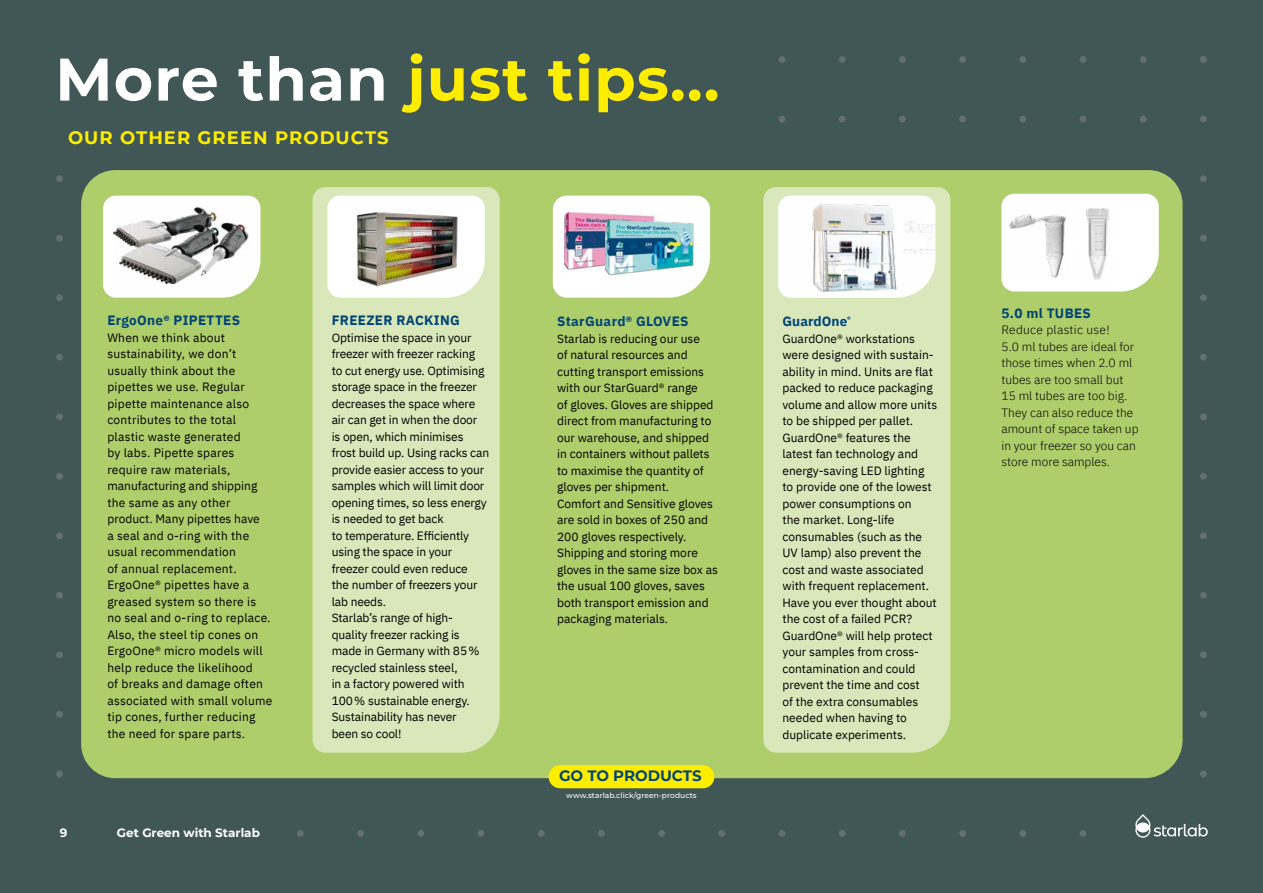
<style>
.page{position:relative;width:1263px;height:893px;background:#415755}
.page>*{position:absolute;margin:0;border:0;box-sizing:border-box;transform-origin:0 0}
.t1{font:700 60px "Montserrat";letter-spacing:.02em;color:#ffed00}
.t2{font:700 18px "Montserrat";letter-spacing:.06em;color:#ffed00}
.t3{font:700 15px "Montserrat";color:#004576}
.t4{font:700 13.5px "IBM Plex Sans";letter-spacing:.025em;color:#004576}
.t5{font:700 13.5px "IBM Plex Sans";letter-spacing:.005em;color:#004576}
.t6{font:12px/16.5px "IBM Plex Sans";color:#000}
.t7{font:12px/16.5px "IBM Plex Sans";letter-spacing:.02em;color:#000}
.t8{font:300 12px/16.5px "IBM Plex Sans";color:#000}
.t9{font:700 12px "Montserrat";color:#fff}
.t10{font:500 7.5px "Montserrat";letter-spacing:.01em;color:#fff}
.s1{color:#fff}
</style>
<div class="page">
<div style="left:779px;top:56px;width:6px;height:7px;background:#62716f;border-radius:50%"></div>
<div style="left:839px;top:56px;width:7px;height:7px;background:#62716f;border-radius:50%"></div>
<div style="left:899px;top:56px;width:7px;height:7px;background:#62716f;border-radius:50%"></div>
<div style="left:959px;top:56px;width:7px;height:7px;background:#62716f;border-radius:50%"></div>
<div style="left:1019px;top:56px;width:7px;height:7px;background:#62716f;border-radius:50%"></div>
<div style="left:1080px;top:56px;width:6px;height:7px;background:#62716f;border-radius:50%"></div>
<div style="left:1140px;top:56px;width:7px;height:7px;background:#62716f;border-radius:50%"></div>
<div style="left:1200px;top:56px;width:7px;height:7px;background:#62716f;border-radius:50%"></div>
<svg style="left:779px;top:116px;width:6px;height:6px"></svg>
<div style="left:839px;top:116px;width:7px;height:6px;background:#62716f;border-radius:50%"></div>
<div style="left:899px;top:116px;width:7px;height:6px;background:#62716f;border-radius:50%"></div>
<div style="left:959px;top:116px;width:7px;height:6px;background:#62716f;border-radius:50%"></div>
<div style="left:1019px;top:116px;width:7px;height:6px;background:#62716f;border-radius:50%"></div>
<svg style="left:1080px;top:116px;width:6px;height:6px"></svg>
<div style="left:1140px;top:116px;width:7px;height:6px;background:#62716f;border-radius:50%"></div>
<div style="left:1200px;top:116px;width:7px;height:6px;background:#62716f;border-radius:50%"></div>
<div style="left:56px;top:175px;width:7px;height:7px;background:#62716f;border-radius:50%"></div>
<div style="left:1200px;top:175px;width:7px;height:7px;background:#62716f;border-radius:50%"></div>
<div style="left:56px;top:235px;width:7px;height:7px;background:#62716f;border-radius:50%"></div>
<div style="left:1200px;top:235px;width:7px;height:7px;background:#62716f;border-radius:50%"></div>
<div style="left:56px;top:294px;width:7px;height:7px;background:#62716f;border-radius:50%"></div>
<div style="left:1200px;top:294px;width:7px;height:7px;background:#62716f;border-radius:50%"></div>
<div style="left:56px;top:354px;width:7px;height:7px;background:#62716f;border-radius:50%"></div>
<div style="left:1200px;top:354px;width:7px;height:7px;background:#62716f;border-radius:50%"></div>
<div style="left:56px;top:413px;width:7px;height:7px;background:#62716f;border-radius:50%"></div>
<div style="left:1200px;top:413px;width:7px;height:7px;background:#62716f;border-radius:50%"></div>
<div style="left:56px;top:473px;width:7px;height:7px;background:#62716f;border-radius:50%"></div>
<div style="left:1200px;top:473px;width:7px;height:7px;background:#62716f;border-radius:50%"></div>
<div style="left:56px;top:532px;width:7px;height:7px;background:#62716f;border-radius:50%"></div>
<div style="left:1200px;top:532px;width:7px;height:7px;background:#62716f;border-radius:50%"></div>
<div style="left:56px;top:592px;width:7px;height:7px;background:#62716f;border-radius:50%"></div>
<div style="left:1200px;top:592px;width:7px;height:7px;background:#62716f;border-radius:50%"></div>
<div style="left:56px;top:651px;width:7px;height:7px;background:#62716f;border-radius:50%"></div>
<div style="left:1200px;top:651px;width:7px;height:7px;background:#62716f;border-radius:50%"></div>
<div style="left:56px;top:711px;width:7px;height:7px;background:#62716f;border-radius:50%"></div>
<div style="left:1200px;top:711px;width:7px;height:7px;background:#62716f;border-radius:50%"></div>
<div style="left:56px;top:770px;width:7px;height:7px;background:#62716f;border-radius:50%"></div>
<div style="left:1200px;top:770px;width:7px;height:7px;background:#62716f;border-radius:50%"></div>
<div style="left:116px;top:830px;width:7px;height:7px;background:#516361;border-radius:50%"></div>
<div style="left:297px;top:830px;width:7px;height:7px;background:#62716f;border-radius:50%"></div>
<div style="left:357px;top:830px;width:7px;height:7px;background:#62716f;border-radius:50%"></div>
<div style="left:417px;top:830px;width:7px;height:7px;background:#62716f;border-radius:50%"></div>
<div style="left:478px;top:830px;width:6px;height:7px;background:#62716f;border-radius:50%"></div>
<div style="left:538px;top:830px;width:7px;height:7px;background:#62716f;border-radius:50%"></div>
<div style="left:598px;top:830px;width:7px;height:7px;background:#62716f;border-radius:50%"></div>
<div style="left:658px;top:830px;width:7px;height:7px;background:#62716f;border-radius:50%"></div>
<div style="left:718px;top:830px;width:7px;height:7px;background:#62716f;border-radius:50%"></div>
<div style="left:779px;top:830px;width:6px;height:7px;background:#62716f;border-radius:50%"></div>
<div style="left:839px;top:830px;width:7px;height:7px;background:#62716f;border-radius:50%"></div>
<div style="left:899px;top:830px;width:7px;height:7px;background:#62716f;border-radius:50%"></div>
<div style="left:959px;top:830px;width:7px;height:7px;background:#62716f;border-radius:50%"></div>
<div style="left:1019px;top:830px;width:7px;height:7px;background:#62716f;border-radius:50%"></div>
<div style="left:1080px;top:830px;width:6px;height:7px;background:#62716f;border-radius:50%"></div>
<svg style="left:1135px;top:814px;width:73px;height:24px"></svg>
<div style="left:117px;top:821px;width:166px;height:21px;background:#415755"></div>
<div style="left:81px;top:170px;width:1101px;height:608px;background:#aecd6b"></div>
<div style="left:763px;top:187px;width:187px;height:566px;background:#d9e7ba"></div>
<div style="left:313px;top:187px;width:187px;height:566px;background:#d9e7ba"></div>
<svg style="left:103px;top:196px;width:157px;height:102px"></svg>
<svg style="left:778px;top:196px;width:9px;height:102px"></svg>
<img style="left:787px;top:196px;width:148px;height:102px">
<img style="left:114px;top:207px;width:136px;height:76px">
<svg style="left:553px;top:196px;width:157px;height:102px"></svg>
<img style="left:564px;top:211px;width:97px;height:60px">
<img style="left:601px;top:212px;width:99px;height:72px">
<svg style="left:327px;top:196px;width:158px;height:102px"></svg>
<img style="left:353px;top:204px;width:110px;height:88px">
<svg style="left:1001px;top:194px;width:158px;height:97px"></svg>
<img style="left:1078px;top:204px;width:37px;height:80px">
<img style="left:1007px;top:206px;width:62px;height:73px">
<div style="left:549px;top:765px;width:165px;height:23px;background:#ffed00;border-radius:12px"></div>
<h1 class="t1" style="left:55px;top:36px;width:666px"><span class="s1">More than</span> just tips...</h1>
<h2 class="t2" style="left:68px;top:125px;width:322px">OUR OTHER GREEN PRODUCTS</h2>
<p class="t4" style="left:107px;top:310px;width:134px">ErgoOne® PIPETTES</p>
<p class="t7" style="left:107px;top:328px;width:166px">When we think about sustainability, we don’t usually think about the pipettes we use. Regular pipette maintenance also contributes to the total plastic waste generated<br>by labs. Pipette spares require raw materials, manufacturing and shipping the same as any other product. Many pipettes have<br>a seal and o-ring with the usual recommendation<br>of annual replacement.<br>ErgoOne® pipettes have a greased system so there is no seal and o-ring to replace.<br>Also, the steel tip cones on<br>ErgoOne® micro models will help reduce the likelihood<br>of breaks and damage often associated with small volume tip cones, further reducing the need for spare parts.</p>
<p class="t9" style="left:60px;top:824px;width:9px">9</p>
<p class="t9" style="left:117px;top:824px;width:145px">Get Green with Starlab</p>
<p class="t4" style="left:332px;top:310px;width:130px">FREEZER RACKING</p>
<p class="t6" style="left:332px;top:328px;width:159px">Optimise the space in your freezer with freezer racking<br>to cut energy use. Optimising storage space in the freezer decreases the space where air can get in when the door<br>is open, which minimises frost build up. Using racks can provide easier access to your samples which will limit door opening times, so less energy is needed to get back<br>to temperature. Efficiently using the space in your freezer could even reduce<br>the number of freezers your lab needs.<br>Starlab’s range of high&shy;quality freezer racking is made in Germany with 85% recycled stainless steel,<br>in a factory powered with<br>100% sustainable energy.<br>Sustainability has never<br>been so cool!</p>
<p class="t4" style="left:557px;top:311px;width:133px">StarGuard® GLOVES</p>
<p class="t6" style="left:557px;top:329px;width:162px">Starlab is reducing our use<br>of natural resources and cutting transport emissions with our StarGuard® range<br>of gloves. Gloves are shipped direct from manufacturing to our warehouse, and shipped in containers without pallets to maximise the quantity of gloves per shipment.<br>Comfort and Sensitive gloves are sold in boxes of 250 and<br>200 gloves respectively.<br>Shipping and storing more gloves in the same size box as the usual 100 gloves, saves both transport emission and packaging materials.</p>
<p class="t3" style="left:559px;top:765px;width:144px">GO TO PRODUCTS</p>
<p class="t10" style="left:566px;top:790px;width:132px">www.starlab.click/green-products</p>
<p class="t5" style="left:782px;top:311px;width:70px">GuardOne<sup>®</sup></p>
<p class="t6" style="left:782px;top:329px;width:156px">GuardOne® workstations were designed with sustain&shy;ability in mind. Units are flat packed to reduce packaging volume and allow more units to be shipped per pallet.<br>GuardOne® features the latest fan technology and energy-saving LED lighting to provide one of the lowest power consumptions on<br>the market. Long-life consumables (such as the<br>UV lamp) also prevent the cost and waste associated with frequent replacement.<br>Have you ever thought about the cost of a failed PCR?<br>GuardOne® will help protect your samples from cross&shy;contamination and could prevent the time and cost<br>of the extra consumables needed when having to duplicate experiments.</p>
<p class="t4" style="left:1001px;top:302px;width:91px">5.0 ml TUBES</p>
<p class="t8" style="left:1001px;top:321px;width:139px">Reduce plastic use!<br>5.0 ml tubes are ideal for those times when 2.0 ml tubes are too small but<br>15 ml tubes are too big.<br>They can also reduce the amount of space taken up in your freezer so you can store more samples.</p>
</div>
